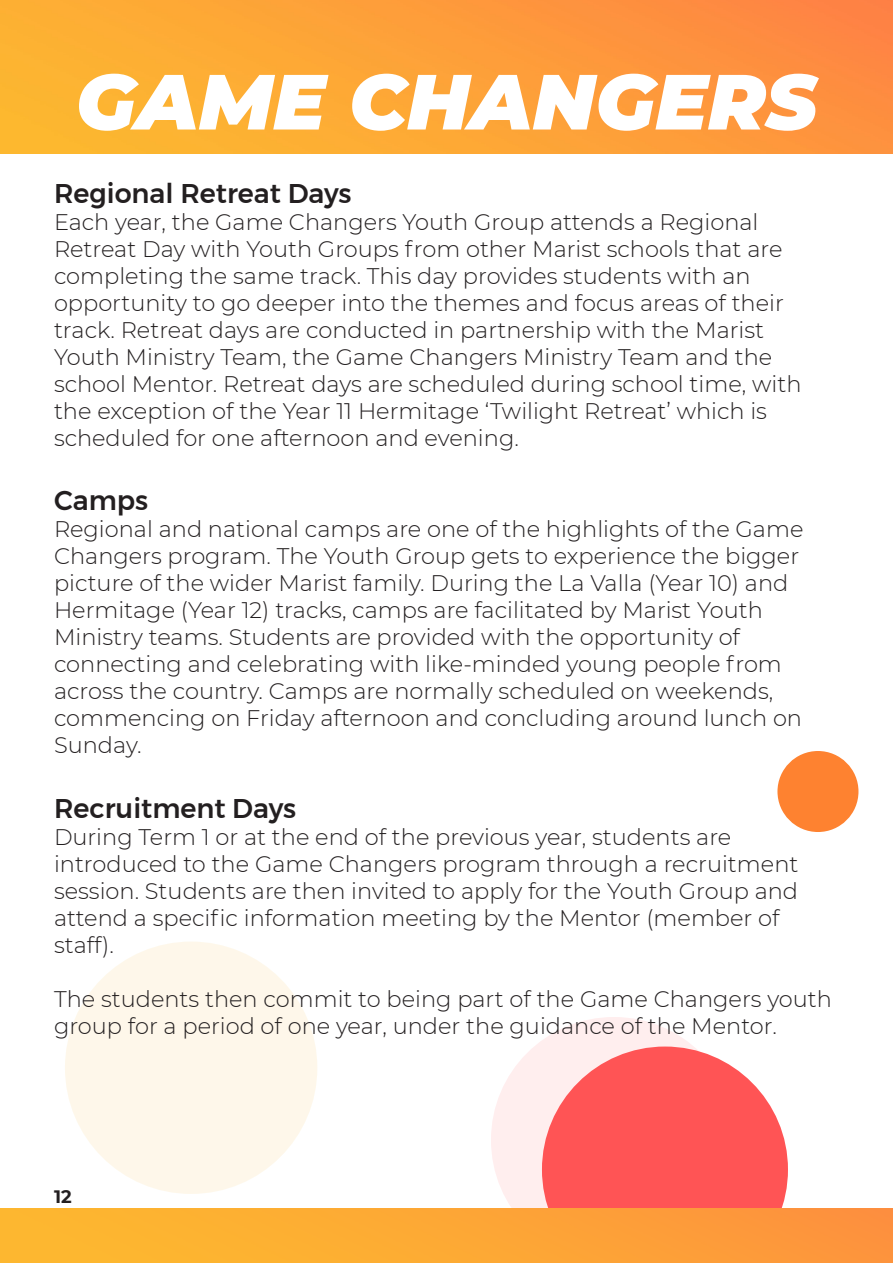
<style>
.page{position:relative;width:893px;height:1263px;background:#fff}
.page>*{position:absolute;margin:0;border:0;box-sizing:border-box;transform-origin:0 0}
.Game_Changers_Body{font:italic 900 78px "Montserrat";color:#fff}
.Game_Changers_Body-2{font:500 27px "Montserrat";color:#231f20}
.Game_Changers_Body-3{font:300 22.5px/27px "Montserrat";color:#231f20}
.t1{font:700 18px "Montserrat";color:#231f20}
</style>
<div class="page">
<div style="left:65px;top:941px;width:252px;height:253px;background:#fef7ea;border-radius:50%"></div>
<div style="left:491px;top:1017px;width:246px;height:246px;background:#fee;border-radius:50%"></div>
<svg style="left:542px;top:1046px;width:246px;height:163px;fill:#ff5455"></svg>
<img style="left:0;top:0;width:893px;height:153px">
<img style="left:0;top:1209px;width:893px;height:54px">
<div style="left:777px;top:751px;width:81px;height:81px;background:#fe8230;border-radius:50%"></div>
<p class="Game_Changers_Body" style="left:76px;top:43px;width:743px">GAME CHANGERS</p>
<p class="Game_Changers_Body-2" style="left:54px;top:172px;width:299px">Regional Retreat Days</p>
<p class="Game_Changers_Body-3" style="left:54px;top:207px;width:749px">Each year, the Game Changers Youth Group attends a Regional Retreat Day with Youth Groups from other Marist schools that are completing the same track. This day provides students with an opportunity to go deeper into the themes and focus areas of their track. Retreat days are conducted in partnership with the Marist Youth Ministry Team, the Game Changers Ministry Team and the school Mentor. Retreat days are scheduled during school time, with the exception of the Year 11 Hermitage ‘Twilight Retreat’ which is scheduled for one afternoon and evening.</p>
<p class="Game_Changers_Body-2" style="left:54px;top:480px;width:96px">Camps</p>
<p class="Game_Changers_Body-3" style="left:54px;top:515px;width:751px">Regional and national camps are one of the highlights of the Game Changers program. The Youth Group gets to experience the bigger picture of the wider Marist family. During the La Valla (Year 10) and Hermitage (Year 12) tracks, camps are facilitated by Marist Youth Ministry teams. Students are provided with the opportunity of connecting and celebrating with like-minded young people from across the country. Camps are normally scheduled on weekends, commencing on Friday afternoon and concluding around lunch on Sunday.</p>
<p class="Game_Changers_Body-2" style="left:54px;top:787px;width:244px">Recruitment Days</p>
<p class="Game_Changers_Body-3" style="left:54px;top:823px;width:746px">During Term 1 or at the end of the previous year, students are introduced to the Game Changers program through a recruitment session. Students are then invited to apply for the Youth Group and attend a specific information meeting by the Mentor (member of staff).</p>
<p class="Game_Changers_Body-3" style="left:54px;top:985px;width:779px">The students then commit to being part of the Game Changers youth group for a period of one year, under the guidance of the Mentor.</p>
<p class="t1" style="left:54px;top:1184px;width:19px">12</p>
</div>
